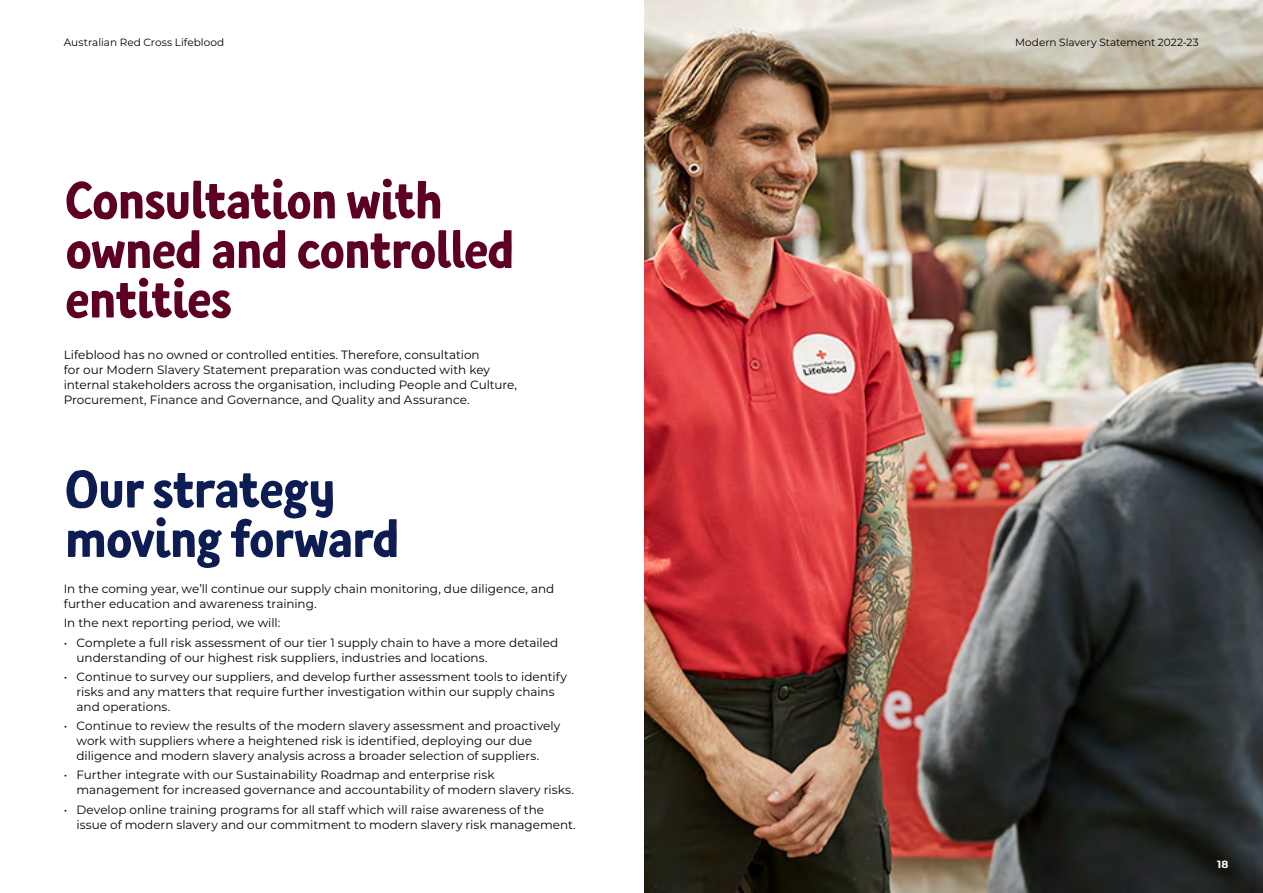
<style>
.page{position:relative;width:1263px;height:893px;background:#fff}
.page>*{position:absolute;margin:0;border:0;box-sizing:border-box;transform-origin:0 0}
.t1{font:700 52.5px/49.5px "Fela";letter-spacing:-.03em;color:#5e0024}
.t2{font:700 52.5px/49.5px "Fela";letter-spacing:-.03em;color:#0d1d53}
.t3{font:12px/15px "Montserrat";color:#000}
.t4{font:10.5px "Montserrat";color:#000}
.t5{font:700 10.5px "Montserrat";color:#fff}
</style>
<div class="page">
<img style="left:644px;top:0;width:619px;height:893px">
<p class="t4" style="left:64px;top:35px;width:162px">Australian Red Cross Lifeblood</p>
<p class="t4" style="left:1015px;top:35px;width:185px">Modern Slavery Statement 2022-23</p>
<h1 class="t1" style="left:65px;top:176px;width:452px">Consultation with owned and controlled entities</h1>
<p class="t3" style="left:64px;top:347px;width:455px">Lifeblood has no owned or controlled entities. Therefore, consultation<br>for our Modern Slavery Statement preparation was conducted with key internal stakeholders across the organisation, including People and Culture, Procurement, Finance and Governance, and Quality and Assurance.</p>
<h1 class="t2" style="left:65px;top:465px;width:337px">Our strategy moving forward</h1>
<p class="t3" style="left:64px;top:581px;width:492px">In the coming year, we’ll continue our supply chain monitoring, due diligence, and further education and awareness training.</p>
<p class="t3" style="left:64px;top:615px;width:218px">In the next reporting period, we will:</p>
<p class="t3" style="left:77px;top:634px;width:483px;text-indent:-13px">• Complete a full risk assessment of our tier 1 supply chain to have a more detailed understanding of our highest risk suppliers, industries and locations.</p>
<p class="t3" style="left:77px;top:669px;width:492px;text-indent:-13px">• Continue to survey our suppliers, and develop further assessment tools to identify risks and any matters that require further investigation within our supply chains and operations.</p>
<p class="t3" style="left:77px;top:718px;width:485px;text-indent:-13px">• Continue to review the results of the modern slavery assessment and proactively work with suppliers where a heightened risk is identified, deploying our due diligence and modern slavery analysis across a broader selection of suppliers.</p>
<p class="t3" style="left:77px;top:767px;width:499px;text-indent:-13px">• Further integrate with our Sustainability Roadmap and enterprise risk management for increased governance and accountability of modern slavery risks.</p>
<p class="t3" style="left:77px;top:801px;width:501px;text-indent:-13px">• Develop online training programs for all staff which will raise awareness of the issue of modern slavery and our commitment to modern slavery risk management.</p>
<p class="t5" style="left:1217px;top:856px;width:13px">18</p>
</div>
